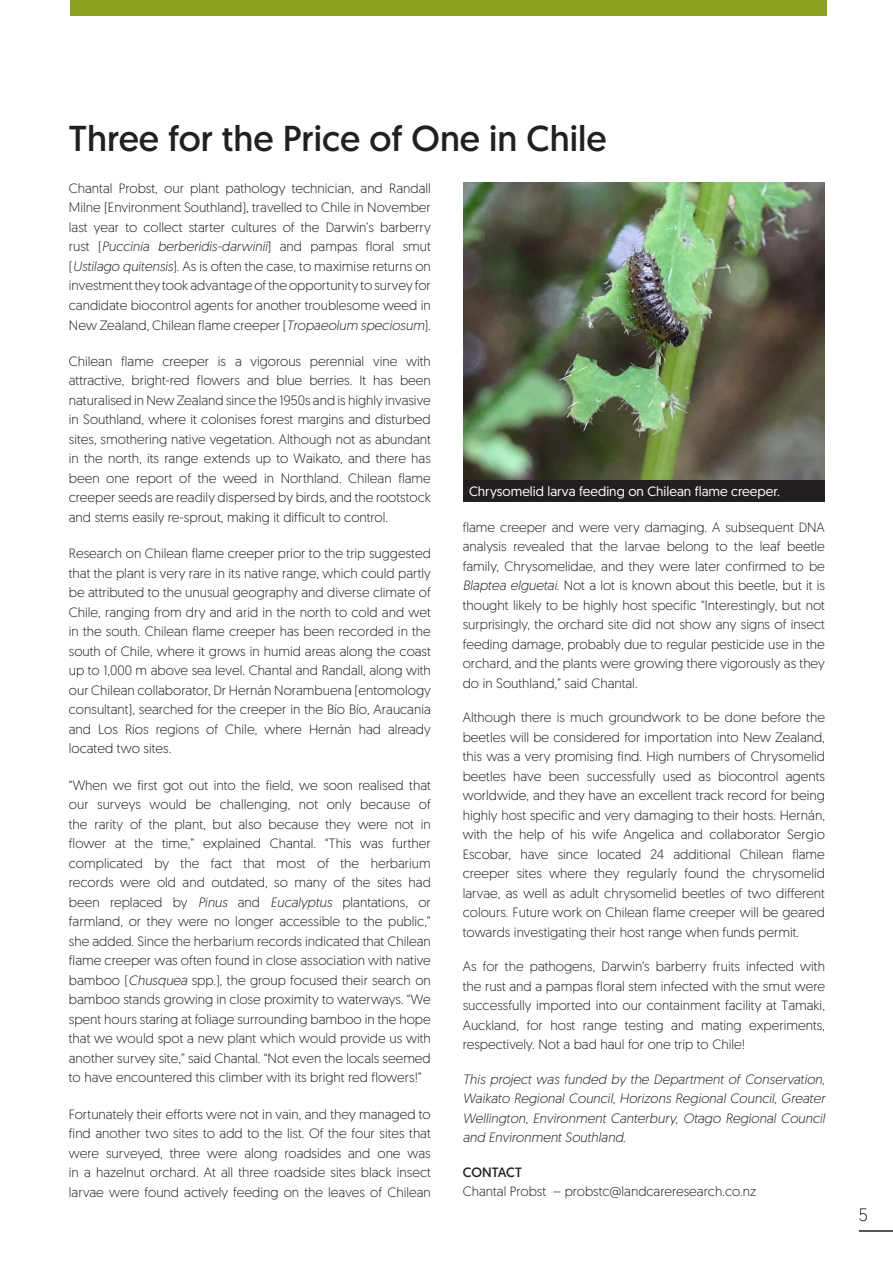
<style>
.page{position:relative;width:893px;height:1263px;background:#fff}
.page>*{position:absolute;margin:0;border:0;box-sizing:border-box;transform-origin:0 0}
.t1{font:36px "Geomanist";color:#231f20}
.t2{font:300 18px "Geomanist";color:#231f20}
.paragraph{font:300 13.5px/19.5px "Geomanist";color:#231f20;text-align:justify}
.paragraph-2{font:italic 300 13.5px/19.5px "Geomanist";color:#231f20;text-align:justify}
.t3{font:13.5px "Geomanist";color:#fff}
.s1{font-style:italic}
.s2{font-weight:400}
</style>
<div class="page">
<hr style="left:859px;top:1230px;width:34px;height:2px;background:#231f20">
<img style="left:463px;top:183px;width:362px;height:297px">
<div style="left:463px;top:480px;width:362px;height:21px;background:#231f20"></div>
<div style="left:70px;top:0;width:757px;height:16px;background:#8ca121"></div>
<p class="t1" style="left:69px;top:115px;width:539px">Three for the Price of One in Chile</p>
<p class="paragraph" style="left:69px;top:178px;width:363px">Chantal Probst, our plant pathology technician, and Randall Milne (Environment Southland), travelled to Chile in November last year to collect starter cultures of the Darwin’s barberry rust (<span class="s1">Puccinia berberidis-darwinii</span>) and pampas floral smut (<span class="s1">Ustilago quitensis</span>). As is often the case, to maximise returns on investment they took advantage of the opportunity tosurvey for candidate biocontrol agents for another troublesome weed in New Zealand, Chilean flame creeper (<span class="s1">Tropaeolum speciosum</span>).</p>
<p class="paragraph" style="left:69px;top:351px;width:363px">Chilean flame creeper is a vigorous perennial vine with attractive, bright-red flowers and blue berries. It has been naturalised in New Zealand since the 1950s and is highly invasive in Southland, where it colonises forest margins and disturbed sites, smothering native vegetation. Although not as abundant in the north, its range extends up to Waikato, and there has been one report of the weed in Northland. Chilean flame creeper seeds are readily dispersed by birds, and the rootstock and stems easily re-sprout, making it difficult to control.</p>
<p class="paragraph" style="left:69px;top:543px;width:364px">Research on Chilean flame creeper prior to the trip suggested that the plant is very rare in its native range, which could partly be attributed to the unusual geography and diverse climate of Chile, ranging from dry and arid in the north to cold and wet in the south. Chilean flame creeper has been recorded in the south of Chile, where it grows in humid areas along the coast up to 1,000 m above sea level. Chantal and Randall, along with our Chilean collaborator, Dr Hernán Norambuena (entomology consultant), searched for the creeper in the Bío Bío, Araucania and Los Rios regions of Chile, where Hernán had already located two sites.</p>
<p class="paragraph" style="left:69px;top:775px;width:364px">“When we first got out into the field, we soon realised that our surveys would be challenging, not only because of the rarity of the plant, but also because they were not in flower at the time,” explained Chantal. “This was further complicated by the fact that most of the herbarium records were old and outdated, so many of the sites had been replaced by <span class="s1">Pinus</span> and <span class="s1">Eucalyptus</span> plantations, or farmland, or they were no longer accessible to the public,” she added. Since the herbarium records indicated that Chilean flame creeper was often found in close association with native bamboo (<span class="s1">Chusquea</span> spp.), the group focused their search on bamboo stands growing in close proximity to waterways. “We spent hours staring at foliage surrounding bamboo in the hope that we would spot a new plant which would provide us with another survey site,” said Chantal. “Not even the locals seemed to have encountered this climber with its bright red flowers!”</p>
<p class="paragraph" style="left:69px;top:1103px;width:363px">Fortunately their efforts were not in vain, and they managed to find another two sites to add to the list. Of the four sites that were surveyed, three were along roadsides and one was in a hazelnut orchard. At all three roadside sites black insect larvae were found actively feeding on the leaves of Chilean</p>
<p class="t3" style="left:469px;top:482px;width:313px">Chrysomelid larva feeding on Chilean flame creeper.</p>
<p class="paragraph" style="left:463px;top:516px;width:364px">flame creeper and were very damaging. A subsequent DNA analysis revealed that the larvae belong to the leaf beetle family, Chrysomelidae, and they were later confirmed to be <span class="s1">Blaptea elguetai</span>. Not a lot is known about this beetle, but it is thought likely to be highly host specific “Interestingly, but not surprisingly, the orchard site did not show any signs of insect feeding damage, probably due to regular pesticide use in the orchard, and the plants were growing there vigorously as they do in Southland,” said Chantal.</p>
<p class="paragraph" style="left:463px;top:707px;width:364px">Although there is much groundwork to be done before the beetles will be considered for importation into New Zealand, this was a very promising find. High numbers of Chrysomelid beetles have been successfully used as biocontrol agents worldwide, and they have an excellent track record for being highly host specific and very damaging to their hosts. Hernán, with the help of his wife Angelica and collaborator Sergio Escobar, have since located 24 additional Chilean flame creeper sites where they regularly found the chrysomelid larvae, as well as adult chrysomelid beetles of two different colours. Future work on Chilean flame creeper will be geared towards investigating their host range when funds permit.</p>
<p class="paragraph" style="left:463px;top:956px;width:364px">As for the pathogens, Darwin’s barberry fruits infected with the rust and a pampas floral stem infected with the smut were successfully imported into our containment facility at Tamaki, Auckland, for host range testing and mating experiments, respectively. Not a bad haul for one trip to Chile!</p>
<p class="paragraph-2" style="left:463px;top:1068px;width:364px">This project was funded by the Department of Conservation, Waikato Regional Council, Horizons Regional Council, Greater Wellington, Environment Canterbury, Otago Regional Council and Environment Southland.</p>
<p class="paragraph" style="left:463px;top:1161px;width:295px"><span class="s2">CONTACT<br></span>Chantal Probst – probstc@landcareresearch.co.nz</p>
<h2 class="t2" style="left:859px;top:1203px;width:11px">5</h2>
</div>
